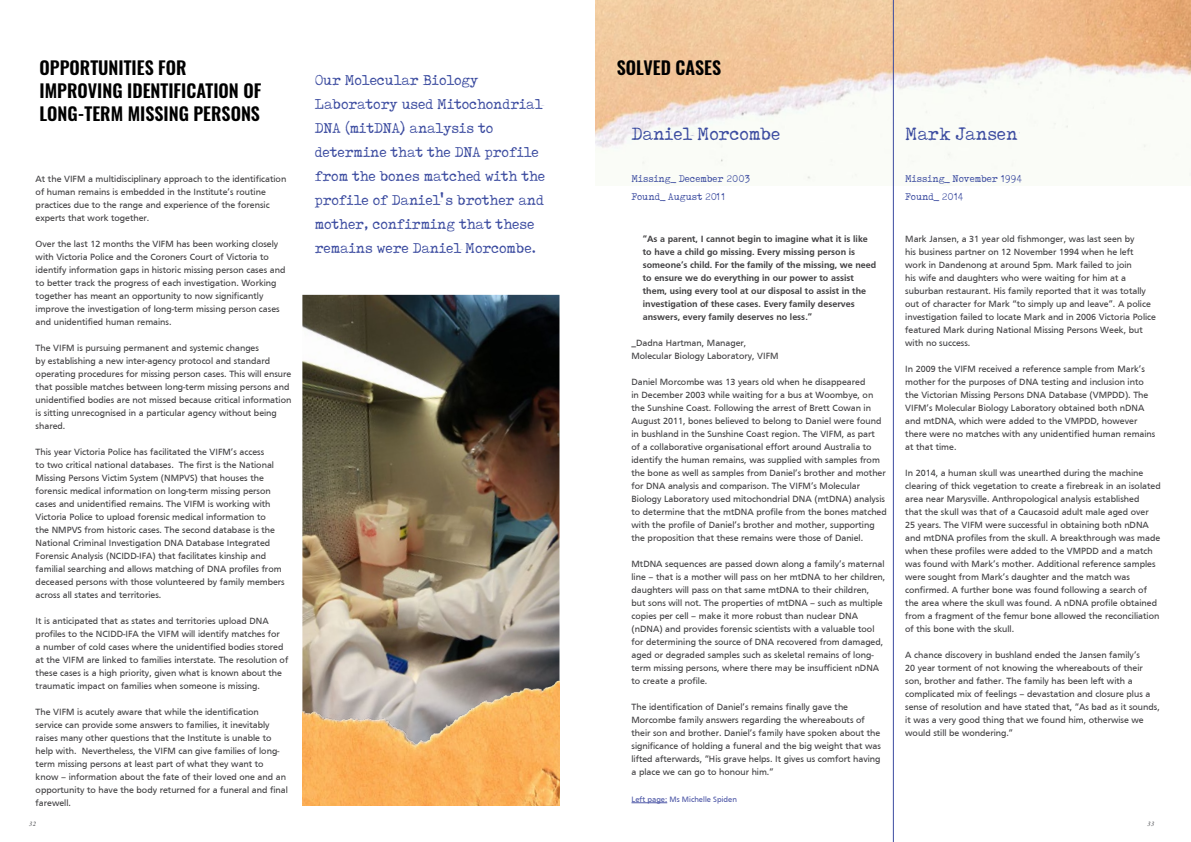
<style>
.page{position:relative;width:1191px;height:842px;background:#fff}
.page>*{position:absolute;margin:0;border:0;box-sizing:border-box;transform-origin:0 0}
.t1{font:20px "Tox Typewriter";color:#3c4ca0}
.t2{font:600 18px/23px "Oswald";color:#000}
.t3{font:16px/24px "Tox Typewriter";color:#3c4ca0}
.t4{font:11px/18px "Tox Typewriter";color:#3c4ca0}
.t5{font:9.3px/13px "Frutiger";color:#414042}
.t6{font:700 9.3px/13px "Frutiger";color:#414042}
.t7{font:8px "Frutiger";color:#4e58a7}
.t8{font:italic 700 6.5px "Times New Roman";color:#717275}
.s1{font-family:"JMH Typewriter"}
</style>
<div class="page">
<img style="left:595px;top:0;width:596px;height:186px">
<img style="left:302px;top:295px;width:257px;height:384px">
<img style="left:302px;top:679px;width:257px;height:127px">
<hr style="left:893px;top:0;width:1px;height:842px;background:#3c4ca0">
<hr style="left:631px;top:802px;width:36px;height:1px;background:#4e58a7">
<h2 class="t2" style="left:40px;top:57px;width:149px">OPPORTUNITIES FOR</h2>
<h2 class="t2" style="left:617px;top:57px;width:106px">SOLVED CASES</h2>
<h2 class="t2" style="left:40px;top:80px;width:223px">IMPROVING IDENTIFICATION OF<br>LONG-TERM MISSING PERSONS</h2>
<h3 class="t3" style="left:315px;top:68px;width:232px">Our Molecular Biology<br>Laboratory used Mitochondrial<br>DNA (mitDNA) analysis to determine that the DNA profile from the bones matched with the profile of Daniel<span class="s1">’</span> s brother and mother, confirming that these remains were Daniel Morcombe.</h3>
<h1 class="t1" style="left:631px;top:123px;width:150px">Daniel Morcombe</h1>
<p class="t4" style="left:631px;top:169px;width:120px">Missing_ December 2003<br>Found_ August 2011</p>
<p class="t6" style="left:643px;top:232px;width:235px">“As a parent, I cannot begin to imagine what it is like to have a child go missing. Every missing person is someone’s child. For the family of the missing, we need to ensure we do everything in our power to assist them, using every tool at our disposal to assist in the investigation of these cases. Every family deserves answers, every family deserves no less.”</p>
<p class="t5" style="left:631px;top:336px;width:149px">_Dadna Hartman, Manager,<br>Molecular Biology Laboratory, VIFM</p>
<p class="t5" style="left:631px;top:375px;width:257px">Daniel Morcombe was 13 years old when he disappeared<br>in December 2003 while waiting for a bus at Woombye, on the Sunshine Coast. Following the arrest of Brett Cowan in August 2011, bones believed to belong to Daniel were found in bushland in the Sunshine Coast region. The VIFM, as part<br>of a collaborative organisational effort around Australia to identify the human remains, was supplied with samples from the bone as well as samples from Daniel’s brother and mother for DNA analysis and comparison. The VIFM’s Molecular Biology Laboratory used mitochondrial DNA (mtDNA) analysis to determine that the mtDNA profile from the bones matched with the profile of Daniel’s brother and mother, supporting the proposition that these remains were those of Daniel.</p>
<p class="t5" style="left:631px;top:557px;width:255px">MtDNA sequences are passed down along a family’s maternal line – that is a mother will pass on her mtDNA to her children, daughters will pass on that same mtDNA to their children, but sons will not. The properties of mtDNA – such as multiple copies per cell – make it more robust than nuclear DNA (nDNA) and provides forensic scientists with a valuable tool for determining the source of DNA recovered from damaged, aged or degraded samples such as skeletal remains of long&shy;term missing persons, where there may be insufficient nDNA to create a profile.</p>
<p class="t5" style="left:631px;top:700px;width:251px">The identification of Daniel’s remains finally gave the Morcombe family answers regarding the whereabouts of their son and brother. Daniel’s family have spoken about the significance of holding a funeral and the big weight that was lifted afterwards, “His grave helps. It gives us comfort having a place we can go to honour him.”</p>
<p class="t5" style="left:36px;top:172px;width:252px">At the VIFM a multidisciplinary approach to the identification of human remains is embedded in the Institute’s routine practices due to the range and experience of the forensic experts that work together.</p>
<p class="t5" style="left:36px;top:237px;width:251px">Over the last 12 months the VIFM has been working closely with Victoria Police and the Coroners Court of Victoria to identify information gaps in historic missing person cases and to better track the progress of each investigation. Working together has meant an opportunity to now significantly improve the investigation of long-term missing person cases and unidentified human remains.</p>
<p class="t5" style="left:36px;top:341px;width:257px">The VIFM is pursuing permanent and systemic changes<br>by establishing a new inter-agency protocol and standard operating procedures for missing person cases. This will ensure that possible matches between long-term missing persons and unidentified bodies are not missed because critical information is sitting unrecognised in a particular agency without being shared.</p>
<p class="t5" style="left:36px;top:445px;width:251px">This year Victoria Police has facilitated the VIFM’s access<br>to two critical national databases. The first is the National Missing Persons Victim System (NMPVS) that houses the forensic medical information on long-term missing person cases and unidentified remains. The VIFM is working with Victoria Police to upload forensic medical information to<br>the NMPVS from historic cases. The second database is the National Criminal Investigation DNA Database Integrated Forensic Analysis (NCIDD-IFA) that facilitates kinship and familial searching and allows matching of DNA profiles from deceased persons with those volunteered by family members across all states and territories.</p>
<p class="t5" style="left:36px;top:614px;width:254px">It is anticipated that as states and territories upload DNA profiles to the NCIDD-IFA the VIFM will identify matches for<br>a number of cold cases where the unidentified bodies stored at the VIFM are linked to families interstate. The resolution of these cases is a high priority, given what is known about the traumatic impact on families when someone is missing.</p>
<p class="t5" style="left:36px;top:705px;width:254px">The VIFM is acutely aware that while the identification service can provide some answers to families, it inevitably raises many other questions that the Institute is unable to help with. Nevertheless, the VIFM can give families of long&shy;term missing persons at least part of what they want to know – information about the fate of their loved one and an opportunity to have the body returned for a funeral and final farewell.</p>
<p class="t7" style="left:631px;top:795px;width:107px">Left page: Ms Michelle Spiden</p>
<h1 class="t1" style="left:905px;top:123px;width:114px">Mark Jansen</h1>
<p class="t4" style="left:905px;top:169px;width:118px">Missing_ November 1994<br>Found_ 2014</p>
<p class="t5" style="left:905px;top:232px;width:252px">Mark Jansen, a 31 year old fishmonger, was last seen by<br>his business partner on 12 November 1994 when he left work in Dandenong at around 5pm. Mark failed to join<br>his wife and daughters who were waiting for him at a suburban restaurant. His family reported that it was totally out of character for Mark “to simply up and leave”. A police investigation failed to locate Mark and in 2006 Victoria Police featured Mark during National Missing Persons Week, but with no success.</p>
<p class="t5" style="left:905px;top:362px;width:252px">In 2009 the VIFM received a reference sample from Mark’s mother for the purposes of DNA testing and inclusion into the Victorian Missing Persons DNA Database (VMPDD). The VIFM’s Molecular Biology Laboratory obtained both nDNA and mtDNA, which were added to the VMPDD, however there were no matches with any unidentified human remains at that time.</p>
<p class="t5" style="left:905px;top:466px;width:257px">In 2014, a human skull was unearthed during the machine clearing of thick vegetation to create a firebreak in an isolated area near Marysville. Anthropological analysis established<br>that the skull was that of a Caucasoid adult male aged over 25 years. The VIFM were successful in obtaining both nDNA and mtDNA profiles from the skull. A breakthrough was made when these profiles were added to the VMPDD and a match was found with Mark’s mother. Additional reference samples were sought from Mark’s daughter and the match was confirmed. A further bone was found following a search of the area where the skull was found. A nDNA profile obtained from a fragment of the femur bone allowed the reconciliation of this bone with the skull.</p>
<p class="t5" style="left:905px;top:648px;width:256px">A chance discovery in bushland ended the Jansen family’s<br>20 year torment of not knowing the whereabouts of their son, brother and father. The family has been left with a complicated mix of feelings – devastation and closure plus a sense of resolution and have stated that, “As bad as it sounds, it was a very good thing that we found him, otherwise we would still be wondering.”</p>
<p class="t8" style="left:29px;top:819px;width:8px">32</p>
<p class="t8" style="left:1147px;top:819px;width:8px">33</p>
</div>
